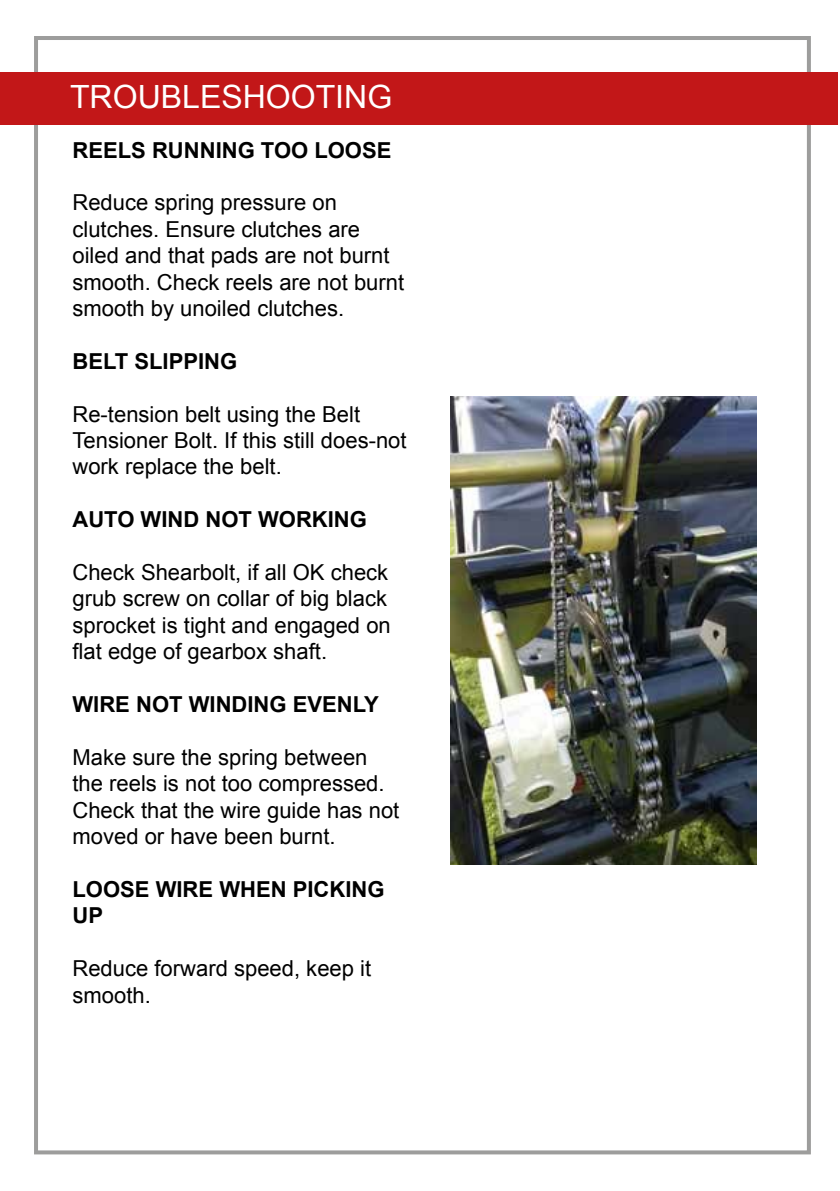
<style>
.page{position:relative;width:840px;height:1191px;background:#fff}
.page>*{position:absolute;margin:0;border:0;box-sizing:border-box;transform-origin:0 0}
.t1{font:32px "Arial";color:#fff}
.t2{font:22px/26.4px "Arial";color:#000}
.t3{font:700 22px/26.4px "Arial";color:#000}
</style>
<div class="page">
<div style="left:34px;top:36px;width:776px;height:1118px;border:4px solid #9d9d9c"></div>
<div style="left:0;top:72px;width:837px;height:52px;background:#c21718"></div>
<img style="left:450px;top:396px;width:306px;height:468px">
<h1 class="t1" style="left:70px;top:76px;width:323px">TROUBLESHOOTING</h1>
<p class="t3" style="left:72px;top:137px;width:320px">REELS RUNNING TOO LOOSE</p>
<p class="t2" style="left:72px;top:190px;width:333px">Reduce spring pressure on clutches. Ensure clutches are oiled and that pads are not burnt smooth. Check reels are not burnt smooth by unoiled clutches.</p>
<p class="t3" style="left:72px;top:348px;width:166px">BELT SLIPPING</p>
<p class="t2" style="left:72px;top:401px;width:335px">Re-tension belt using the Belt<br>Tensioner Bolt. If this still does-not work replace the belt.</p>
<p class="t3" style="left:72px;top:507px;width:296px">AUTO WIND NOT WORKING</p>
<p class="t2" style="left:72px;top:559px;width:319px">Check Shearbolt, if all OK check grub screw on collar of big black sprocket is tight and engaged on flat edge of gearbox shaft.</p>
<p class="t3" style="left:72px;top:692px;width:307px">WIRE NOT WINDING EVENLY</p>
<p class="t2" style="left:72px;top:744px;width:328px">Make sure the spring between the reels is not too compressed.<br>Check that the wire guide has not moved or have been burnt.</p>
<p class="t3" style="left:72px;top:876px;width:313px">LOOSE WIRE WHEN PICKING<br>UP</p>
<p class="t2" style="left:72px;top:955px;width:300px">Reduce forward speed, keep it smooth.</p>
</div>
